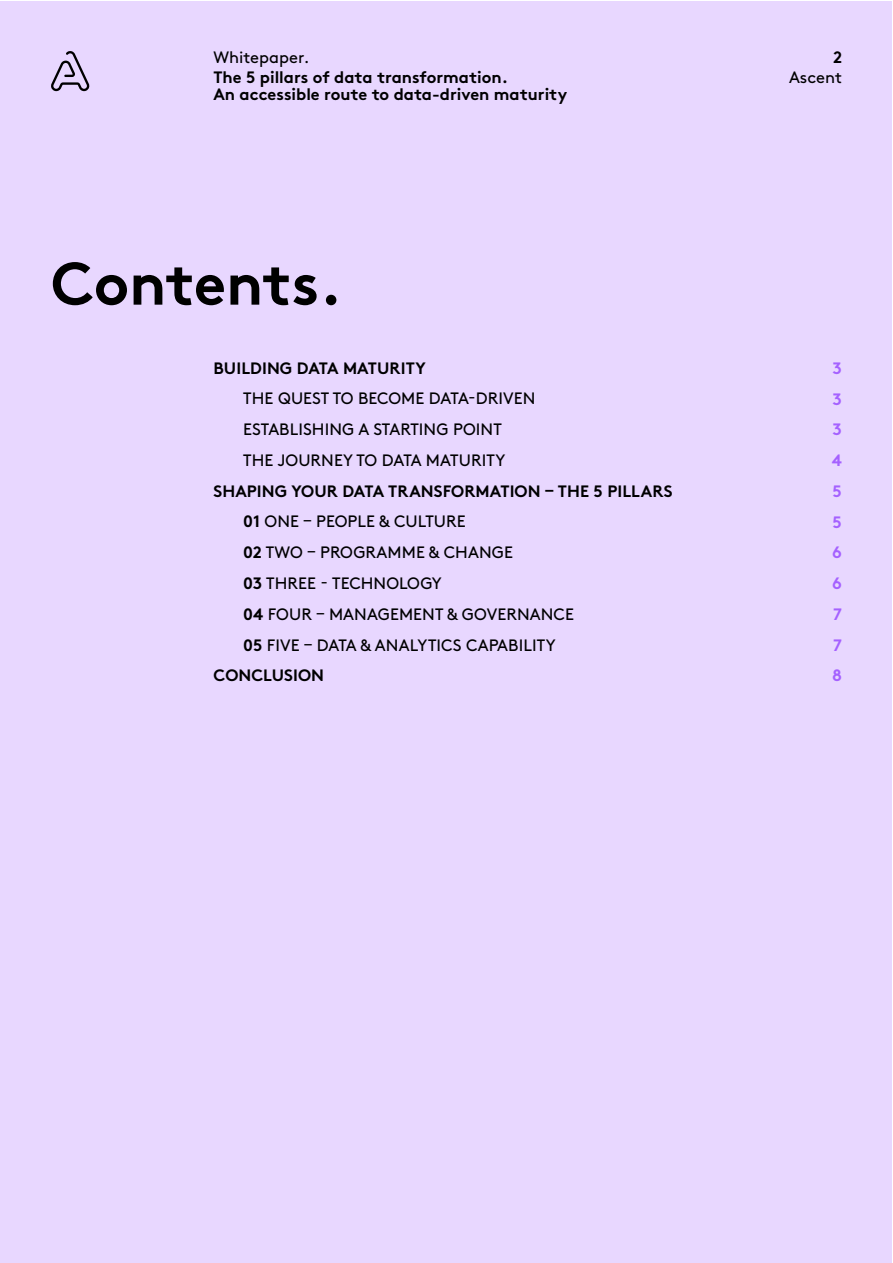
<style>
.page{position:relative;width:893px;height:1263px;background:#fff}
.page>*{position:absolute;margin:0;border:0;box-sizing:border-box;transform-origin:0 0}
.t1{font:700 60px "Brown";color:#000}
.t2{font:16.5px/30.8px "Brown";letter-spacing:.005em;color:#000}
.t3{font:700 16.5px/16.5px "Brown";color:#000}
.t4{font:700 16.5px/30.8px "Brown";color:#a561ff;text-align:justify}
.s1{font-weight:700}
</style>
<div class="page">
<div style="left:0;top:2px;width:891px;height:1261px;background:#e8d7ff"></div>
<svg style="left:51px;top:51px;width:38px;height:40px"></svg>
<p class="t2" style="left:213px;top:41px;width:98px">Whitepaper.</p>
<p class="t3" style="left:213px;top:67px;width:355px">The 5 pillars of data transformation.<br>An accessible route to data-driven maturity</p>
<h1 class="t1" style="left:51px;top:235px;width:292px">Contents.</h1>
<p class="t3" style="left:214px;top:358px;width:214px">BUILDING DATA MATURITY</p>
<p class="t2" style="left:243px;top:382px;width:294px">THE QUEST TO BECOME DATA-DRIVEN<br>ESTABLISHING A STARTING POINT<br>THE JOURNEY TO DATA MATURITY</p>
<p class="t3" style="left:214px;top:481px;width:461px">SHAPING YOUR DATA TRANSFORMATION – THE 5 PILLARS</p>
<p class="t2" style="left:243px;top:505px;width:224px"><span class="s1">01</span> ONE – PEOPLE &amp; CULTURE</p>
<p class="t2" style="left:243px;top:536px;width:271px"><span class="s1">02</span> TWO – PROGRAMME &amp; CHANGE</p>
<p class="t2" style="left:243px;top:566px;width:200px"><span class="s1">03</span> THREE - TECHNOLOGY</p>
<p class="t2" style="left:243px;top:597px;width:332px"><span class="s1">04</span> FOUR – MANAGEMENT &amp; GOVERNANCE</p>
<p class="t2" style="left:243px;top:628px;width:314px"><span class="s1">05</span> FIVE – DATA &amp; ANALYTICS CAPABILITY</p>
<p class="t3" style="left:214px;top:665px;width:112px">CONCLUSION</p>
<p class="t3" style="left:833px;top:47px;width:10px">2</p>
<p class="t2" style="left:789px;top:60px;width:54px">Ascent</p>
<p class="t4" style="left:832px;top:351px;width:12px">3<br>3<br>3<br>4<br>5<br>5<br>6<br>6<br>7<br>7<br>8</p>
</div>
